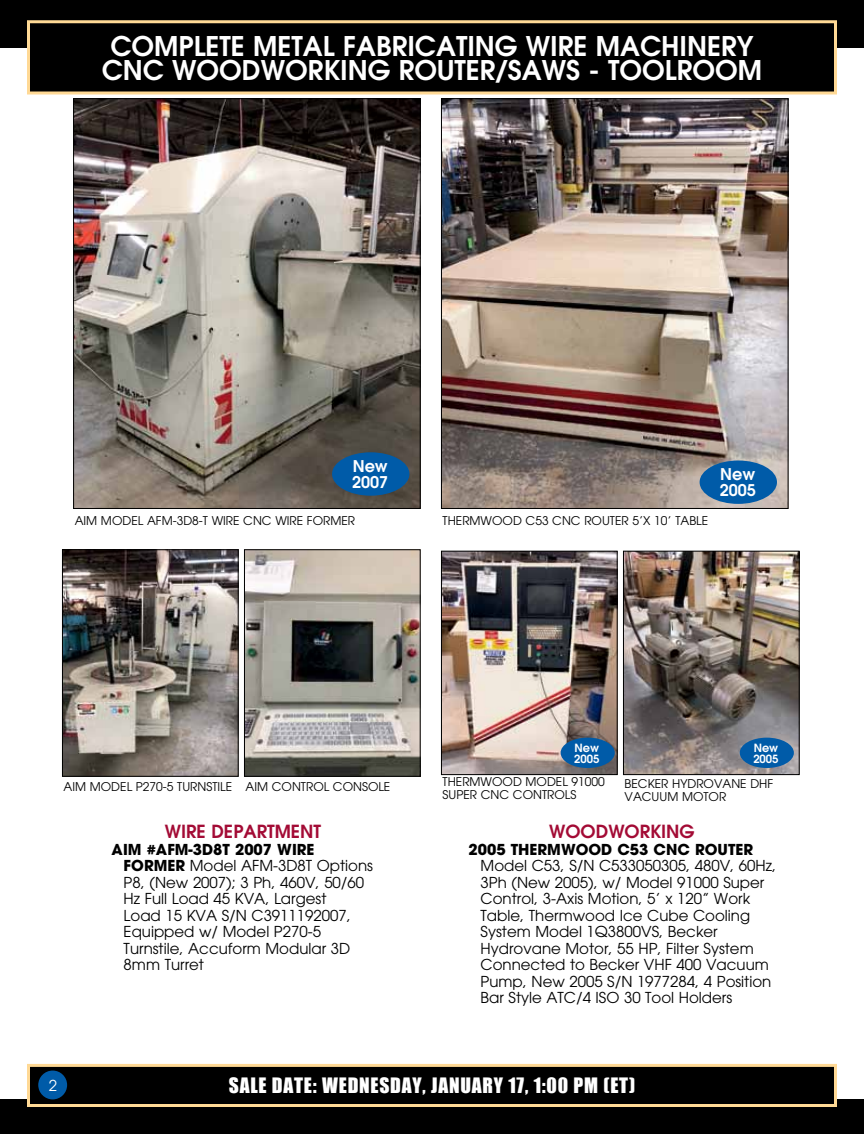
<style>
.page{position:relative;width:864px;height:1134px;background:#fff}
.page>*{position:absolute;margin:0;border:0;box-sizing:border-box;transform-origin:0 0}
.t1{font:600 27px/24px "Avant Garde";color:#fff;text-align:center}
.t2{font:19.5px "Impact";letter-spacing:.04em;color:#fff}
.t3{font:600 18px "Avant Garde";color:#a30b35}
.t4{font:600 16.05px/16px "Avant Garde";color:#fff}
.t5{font:15px/16.5px "Avant Garde";color:#000}
.t6{font:700 15px "Avant Garde";color:#000}
.t7{font:15px "Avant Garde";color:#fff}
.t8{font:12px/12.8px "Avant Garde";color:#000}
.t9{font:600 11.25px/11.2px "Avant Garde";color:#fff}
.s1{font-weight:700}
</style>
<div class="page">
<div style="left:0;top:0;width:864px;height:48px;background:#000"></div>
<div style="left:0;top:1099px;width:864px;height:35px;background:#000"></div>
<div style="left:28px;top:22px;width:808px;height:71px;background:#000"></div>
<div style="left:27px;top:20px;width:810px;height:74px;border:3px solid #ffd995"></div>
<div style="left:28px;top:1065px;width:808px;height:41px;background:#000"></div>
<div style="left:27px;top:1064px;width:810px;height:43px;border:3px solid #ffd995"></div>
<div style="left:38px;top:1071px;width:29px;height:28px;background:#005ba8;border-radius:50%"></div>
<img style="left:246px;top:551px;width:173px;height:224px">
<div style="left:244px;top:549px;width:177px;height:228px;border:1px solid #000"></div>
<img style="left:75px;top:100px;width:344px;height:407px">
<div style="left:73px;top:98px;width:348px;height:411px;border:1px solid #000"></div>
<div style="left:332px;top:452px;width:77px;height:44px;background:#005ba8;border-radius:50%"></div>
<img style="left:64px;top:551px;width:173px;height:224px">
<div style="left:62px;top:549px;width:177px;height:228px;border:1px solid #000"></div>
<img style="left:625px;top:553px;width:173px;height:220px">
<div style="left:623px;top:551px;width:177px;height:224px;border:1px solid #000"></div>
<img style="left:443px;top:100px;width:343px;height:407px">
<div style="left:441px;top:98px;width:347px;height:411px;border:1px solid #000"></div>
<div style="left:700px;top:461px;width:77px;height:43px;background:#005ba8;border-radius:50%"></div>
<img style="left:443px;top:553px;width:173px;height:220px">
<div style="left:441px;top:551px;width:177px;height:224px;border:1px solid #000"></div>
<div style="left:561px;top:738px;width:54px;height:30px;background:#005ba8;border-radius:50%"></div>
<div style="left:740px;top:738px;width:54px;height:30px;background:#005ba8;border-radius:50%"></div>
<h1 class="t1" style="left:102px;top:34px;width:662px">COMPLETE METAL FABRICATING WIRE MACHINERY<br>CNC WOODWORKING ROUTER/SAWS - TOOLROOM</h1>
<p class="t4" style="left:352px;top:458px;width:38px">New<br>2007</p>
<p class="t8" style="left:75px;top:514px;width:275px">AIM Model AFM-3D8-T Wire CNC WIRE FORMER</p>
<p class="t8" style="left:443px;top:514px;width:267px">Thermwood C53 CNC Router 5’x 10’ Table</p>
<p class="t4" style="left:720px;top:466px;width:38px">New<br>2005</p>
<p class="t9" style="left:574px;top:742px;width:27px">New<br>2005</p>
<p class="t9" style="left:753px;top:742px;width:27px">New<br>2005</p>
<p class="t8" style="left:443px;top:775px;width:164px">Thermwood Model 91000<br>Super CNC Controls</p>
<p class="t8" style="left:64px;top:780px;width:170px">AIM Model P270-5 Turnsti le</p>
<p class="t8" style="left:625px;top:778px;width:150px">Becker Hydrovan e DHF<br>Vacuum Motor</p>
<p class="t8" style="left:246px;top:780px;width:146px">AIM Control Console</p>
<p class="t3" style="left:165px;top:820px;width:158px">WIRE DEPARTMENT</p>
<p class="t5" style="left:124px;top:841px;width:251px;text-indent:-12px"><span class="s1">AIM #AFM-3D8T 2007 WIRE<br>FORMER</span> Model AFM-3D8T Options<br>P8, (New 2007); 3 Ph, 460V, 50/60<br>Hz Full Load 45 KVA, Largest<br>Load 15 KVA S/N C3911192007,<br>Equipped w/ Model P270-5<br>Turnstile, Accuform Modular 3D<br>8mm Turret</p>
<p class="t3" style="left:549px;top:820px;width:147px">WOODWORKING</p>
<p class="t6" style="left:469px;top:840px;width:286px">2005 THERMWOOD C53 CNC ROUTER</p>
<p class="t5" style="left:481px;top:858px;width:297px">Model C53, S/N C533050305, 480V, 60Hz, 3Ph (New 2005), w/ Model 91000 Super Control, 3-Axis Motion, 5’ x 120” Work Table, Thermwood Ice Cube Cooling System Model 1Q3800VS, Becker Hydrovane Motor, 55 HP, Filter System Connected to Becker VHF 400 Vacuum Pump, New 2005 S/N 1977284, 4 Position Bar Style ATC/4 ISO 30 Tool Holders</p>
<p class="t7" style="left:49px;top:1077px;width:10px">2</p>
<h2 class="t2" style="left:229px;top:1073px;width:408px">SALE DATE: WEDNESDAY, JANUARY 17, 1:00 PM (ET)</h2>
</div>
